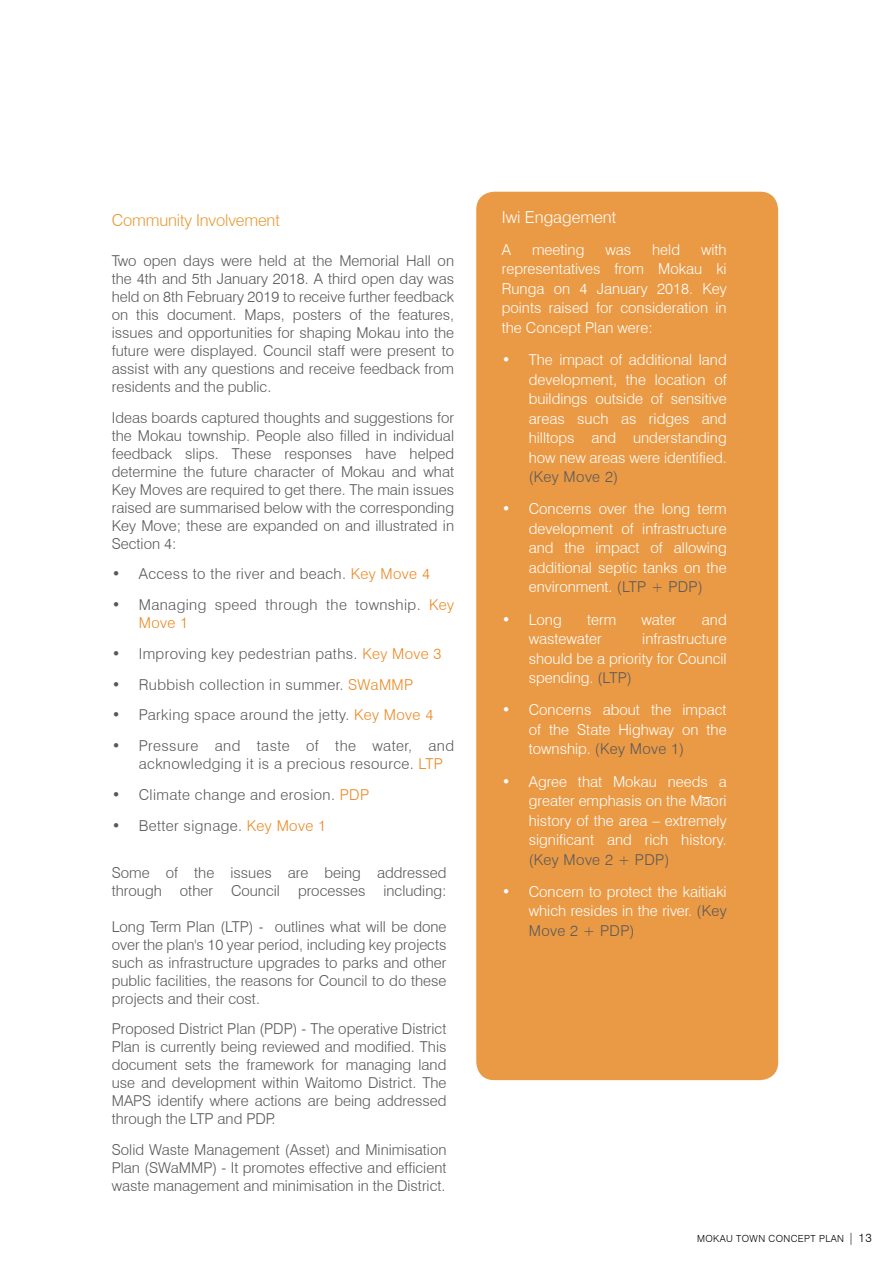
<style>
.page{position:relative;width:893px;height:1263px;background:#fff}
.page>*{position:absolute;margin:0;border:0;box-sizing:border-box;transform-origin:0 0}
.t1{font:300 16.5px "Swiss 721 BT";letter-spacing:-.01em;color:#e79b36}
.t2{font:300 16.5px "Swiss 721 BT";color:#fff}
.t3{font:300 15px/18px "Swiss 721 BT";color:#58595b;text-align:justify}
.t4{font:300 15px/19.5px "Swiss 721 BT";color:#fff;text-align:justify}
.t5{font:300 15px/18px "Swiss 721 BT";letter-spacing:.025em;color:#58595b}
.t6{font:300 9.75px "Swiss 721 BT";letter-spacing:.04em;color:#000}
.s1{color:#eb8923}
.s2{color:#58595b}
.s3{font-size:12px}
</style>
<div class="page">
<div style="left:476px;top:192px;width:302px;height:888px;background:#ea9a45;border-radius:18px"></div>
<p class="t1" style="left:112px;top:210px;width:169px">Community Involvement</p>
<p class="t3" style="left:112px;top:251px;width:344px">Two open days were held at the Memorial Hall on the 4th and 5th January 2018. A third open day was held on 8th February 2019 to receive further feedback on this document. Maps, posters of the features, issues and opportunities for shaping Mokau into the future were displayed. Council staff were present to assist with any questions and receive feedback from residents and the public.</p>
<p class="t3" style="left:112px;top:408px;width:344px">Ideas boards captured thoughts and suggestions for the Mokau township. People also filled in individual feedback slips. These responses have helped determine the future character of Mokau and what Key Moves are required to get there. The main issues raised are summarised below with the corresponding Key Move; these are expanded on and illustrated in Section 4:</p>
<p class="t5" style="left:112px;top:565px;width:320px">• Access to the river and beach. <span class="s1">Key Move 4</span></p>
<p class="t5" style="left:139px;top:596px;width:317px;text-indent:-27px">• Managing speed through the township. <span class="s1">Key<br>Move 1</span></p>
<p class="t5" style="left:112px;top:644px;width:331px">• Improving key pedestrian paths. <span class="s1">Key Move 3</span></p>
<p class="t5" style="left:112px;top:675px;width:303px">• Rubbish collection in summer. <span class="s1">SWaMMP</span></p>
<p class="t5" style="left:112px;top:706px;width:323px">• Parking space around the jetty. <span class="s1">Key Move 4</span></p>
<p class="t5" style="left:139px;top:737px;width:317px;text-indent:-27px">• Pressure and taste of the water, and acknowledging it is a precious resource. <span class="s1">LTP</span></p>
<p class="t5" style="left:112px;top:785px;width:259px">• Climate change and erosion. <span class="s1">PDP</span></p>
<p class="t5" style="left:112px;top:816px;width:216px">• Better signage. <span class="s1">Key Move 1</span></p>
<p class="t3" style="left:112px;top:863px;width:336px">Some of the issues are being addressed through other Council processes including:</p>
<p class="t3" style="left:112px;top:917px;width:336px">Long Term Plan (LTP) - outlines what will be done over the plan's 10 year period, including key projects such as infrastructure upgrades to parks and other public facilities, the reasons for Council to do these projects and their cost.</p>
<p class="t3" style="left:112px;top:1020px;width:336px">Proposed District Plan (PDP) - The operative District Plan is currently being reviewed and modified. This document sets the framework for managing land use and development within Waitomo District. The MAPS identify where actions are being addressed through the LTP and PDP.</p>
<p class="t3" style="left:112px;top:1141px;width:336px">Solid Waste Management (Asset) and Minimisation Plan (SWaMMP) - It promotes effective and efficient waste management and minimisation in the District.</p>
<p class="t2" style="left:502px;top:207px;width:116px">Iwi Engagement</p>
<p class="t4" style="left:502px;top:240px;width:11px">A</p>
<p class="t4" style="left:532px;top:240px;width:54px">meeting</p>
<p class="t4" style="left:605px;top:240px;width:27px">was</p>
<p class="t4" style="left:652px;top:240px;width:29px">held</p>
<p class="t4" style="left:502px;top:240px;width:226px;text-indent:199px">with representatives from Mokau ki Runga on 4 January 2018. Key points raised for consideration in the Concept Plan were:</p>
<p class="t4" style="left:529px;top:350px;width:199px;text-indent:-27px">• The impact of additional land development, the location of buildings outside of sensitive areas such as ridges and hilltops and understanding how new areas were identified.</p>
<p class="t3" style="left:529px;top:468px;width:91px">(Key Move 2)</p>
<p class="t4" style="left:529px;top:499px;width:199px;text-indent:-27px">• Concerns over the long term development of infrastructure and the impact of allowing additional septic tanks on the environment. <span class="s2">(LTP + PDP)</span></p>
<p class="t4" style="left:502px;top:609px;width:61px">• Long</p>
<p class="t4" style="left:587px;top:609px;width:31px">term</p>
<p class="t4" style="left:641px;top:609px;width:37px">water</p>
<p class="t4" style="left:702px;top:609px;width:26px">and</p>
<p class="t4" style="left:529px;top:629px;width:74px">wastewater</p>
<p class="t4" style="left:529px;top:629px;width:199px;text-indent:113px">infrastructure should be a priority for Council spending. <span class="s2">(LTP)</span></p>
<p class="t4" style="left:529px;top:700px;width:199px;text-indent:-27px">• Concerns about the impact of the State Highway on the township. <span class="s2">(Key Move 1)</span></p>
<p class="t4" style="left:529px;top:771px;width:199px;text-indent:-27px">• Agree that Mokau needs a greater emphasis on the Maori history of the area – extremely significant and rich history.</p>
<p class="t5" style="left:529px;top:850px;width:142px">(Key Move 2 + PDP)</p>
<p class="t4" style="left:529px;top:882px;width:199px;text-indent:-27px">• Concern to protect the kaitiaki which resides in the river. <span class="s2">(Key Move 2 + PDP)</span></p>
<p class="t6" style="left:697px;top:1232px;width:176px">MOKAU TOWN CONCEPT PLAN <span class="s3">| 13</span></p>
</div>
